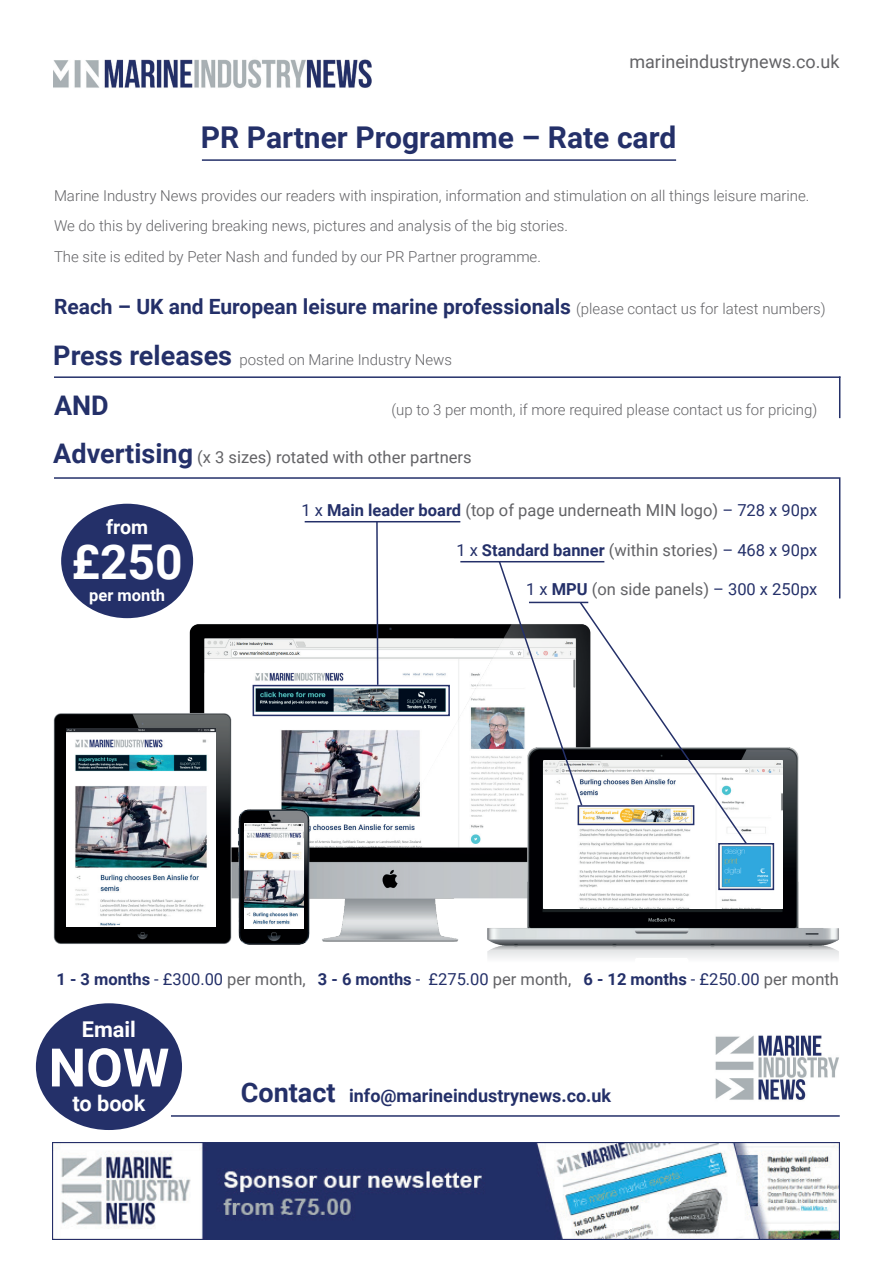
<style>
.page{position:relative;width:893px;height:1263px;background:#fff}
.page>*{position:absolute;margin:0;border:0;box-sizing:border-box;transform-origin:0 0}
.t1{font:700 53.1px "Roboto";color:#fff}
.t2{font:700 48px "Roboto";color:#fff}
.t3{font:700 30px "Roboto";color:#243069}
.t4{font:700 27px "Roboto";color:#243069}
.t5{font:700 21.75px "Roboto";color:#fff}
.t6{font:700 21px "Roboto";color:#243069}
.t7{font:700 19.65px "Roboto";color:#fff}
.t8{font:700 18px "Roboto";color:#243069}
.t9{font:18px "Roboto";color:#636366}
.t10{font:16.5px "Roboto";color:#636366}
.t11{font:700 16.5px "Roboto";color:#243069}
.t12{font:700 16.5px "Roboto";color:#fff}
.t13{font:300 15px/30.8px "Roboto";color:#636366}
.s1{font-weight:300;font-size:15px;color:#636366}
.s2{font-weight:700;font-size:27px;color:#243069}
.s3{color:#243069}
.s4{font-weight:700;color:#243069}
.s5{font-weight:400}
.s6{font-weight:400;color:#636366}
.s7{font-size:27px}
</style>
<div class="page">
<img style="left:715px;top:1035px;width:124px;height:65px">
<hr style="left:171px;top:1115px;width:669px;height:2px;background:#243069">
<div style="left:36px;top:1003px;width:146px;height:127px;background:#243069;border-radius:50%"></div>
<img style="left:189px;top:624px;width:308px;height:318px">
<img style="left:53px;top:712px;width:183px;height:232px">
<img style="left:67px;top:729px;width:148px;height:198px">
<img style="left:236px;top:807px;width:75px;height:138px">
<img style="left:244px;top:823px;width:59px;height:105px">
<img style="left:473px;top:712px;width:366px;height:246px">
<img style="left:544px;top:760px;width:238px;height:148px">
<div style="left:718px;top:843px;width:56px;height:47px;border:2px solid #243069"></div>
<hr style="left:54px;top:477px;width:785px;height:2px;background:#243069">
<hr style="left:54px;top:376px;width:786px;height:2px;background:#243069">
<hr style="left:305px;top:521px;width:155px;height:1px;background:#243069">
<hr style="left:460px;top:561px;width:144px;height:1px;background:#243069">
<hr style="left:202px;top:159px;width:474px;height:2px;background:#243069">
<hr style="left:839px;top:477px;width:1px;height:121px;background:#243069">
<hr style="left:839px;top:376px;width:1px;height:42px;background:#243069">
<svg style="left:497px;top:561px;width:251px;height:284px"></svg>
<svg style="left:375px;top:522px;width:4px;height:164px"></svg>
<div style="left:61px;top:504px;width:132px;height:114px;background:#243069;border-radius:50%"></div>
<img style="left:53px;top:59px;width:318px;height:29px">
<img style="left:53px;top:1142px;width:786px;height:97px">
<p class="t9" style="left:629px;top:48px;width:212px">marineindustrynews.co.uk</p>
<h3 class="t3" style="left:201px;top:116px;width:477px">PR Partner Programme – Rate card</h3>
<p class="t13" style="left:54px;top:179px;width:757px">Marine Industry News provides our readers with inspiration, information and stimulation on all things leisure marine.<br>We do this by delivering breaking news, pictures and analysis of the big stories.<br>The site is edited by Peter Nash and funded by our PR Partner programme.</p>
<h3 class="t6" style="left:54px;top:292px;width:773px">Reach – UK and European leisure marine professionals <span class="s1">(please contact us for latest numbers)</span></h3>
<p class="t13" style="left:53px;top:343px;width:400px"><span class="s2">Press releases</span> posted on Marine Industry News</p>
<h3 class="t4" style="left:54px;top:387px;width:56px">AND</h3>
<p class="t13" style="left:391px;top:394px;width:427px">(up to 3 per month, if more required please contact us for pricing)</p>
<p class="t10" style="left:53px;top:446px;width:420px"><span class="s2">Advertising</span> (x 3 sizes) rotated with other partners</p>
<h3 class="t7" style="left:106px;top:513px;width:43px">from</h3>
<h2 class="t2" style="left:72px;top:528px;width:113px">£250</h2>
<p class="t12" style="left:89px;top:583px;width:78px">per month</p>
<p class="t10" style="left:302px;top:499px;width:517px"><span class="s3">1 x</span> <span class="s4">Main leader board</span> (top of page underneath MIN logo) <span class="s3">– 728 x 90px</span></p>
<p class="t10" style="left:456px;top:538px;width:362px"><span class="s3">1 x</span> <span class="s4">Standard banner</span> (within stories) <span class="s3">– 468 x 90px</span></p>
<p class="t10" style="left:526px;top:578px;width:293px"><span class="s3">1 x</span> <span class="s4">MPU</span> (on side panels) <span class="s3">– 300 x 250px</span></p>
<p class="t11" style="left:56px;top:967px;width:784px">1 - 3 months <span class="s5">- £300.00</span> <span class="s6">per month,</span> 3 - 6 months <span class="s5">- £275.00</span> <span class="s6">per month,</span> 6 - 12 months <span class="s5">- £250.00</span> <span class="s6">per month</span></p>
<h3 class="t5" style="left:82px;top:1014px;width:56px">Email</h3>
<h1 class="t1" style="left:49px;top:1030px;width:122px">NOW</h1>
<h3 class="t5" style="left:72px;top:1088px;width:75px">to book</h3>
<p class="t8" style="left:241px;top:1083px;width:372px"><span class="s7">Contact</span> info@marineindustrynews.co.uk</p>
</div>
